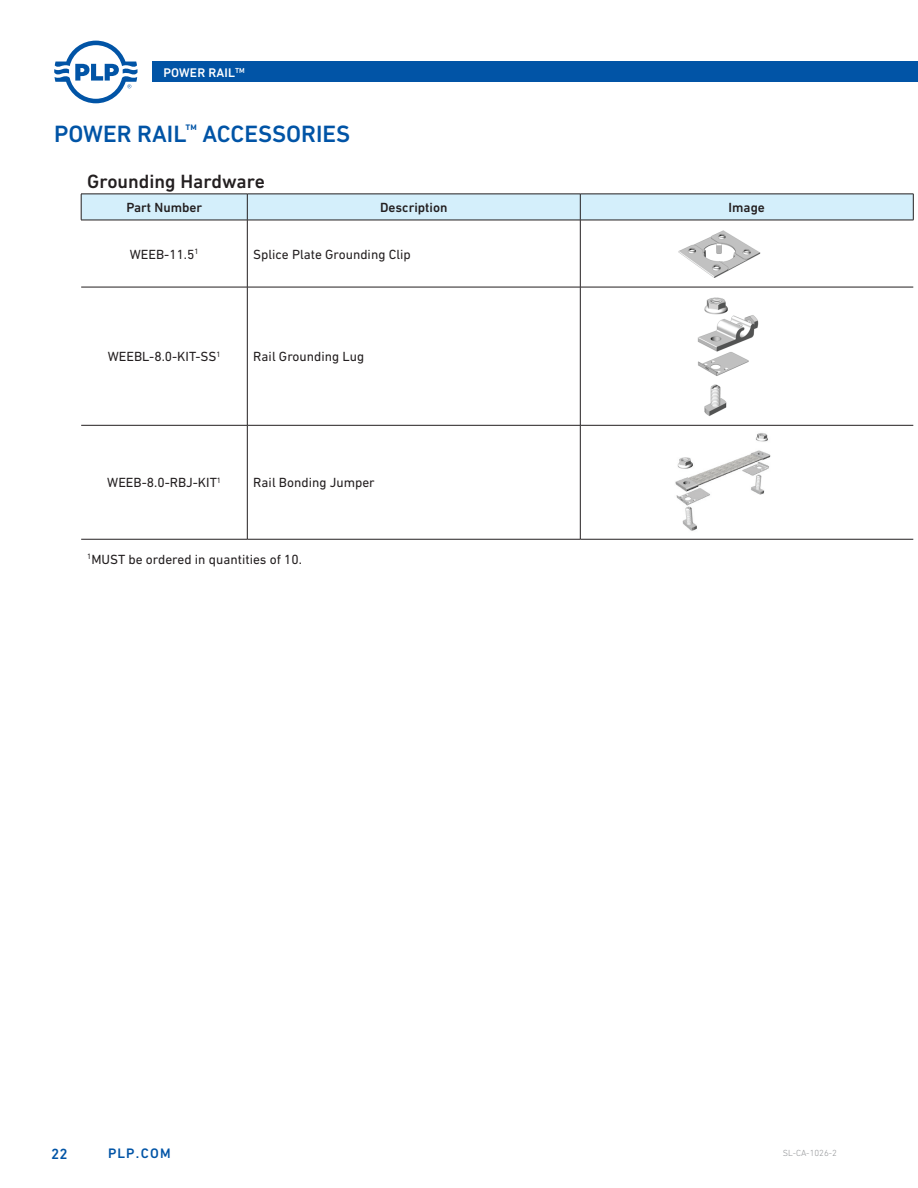
<style>
.page{position:relative;width:918px;height:1188px;background:#fff}
.page>*{position:absolute;margin:0;border:0;box-sizing:border-box;transform-origin:0 0}
.t1{font:500 24px "DIN Next LT Pro";color:#0154a6}
.t2{font:500 19.5px "DIN Next LT Pro";color:#231f20}
.t3{font:500 15px "DIN Next LT Pro";color:#0154a6}
.t4{font:500 13.95px "DIN Next LT Pro";letter-spacing:.08em;color:#0154a6}
.t5{font:13.5px "DIN Next LT Pro";color:#231f20}
.t6{font:500 13.5px "DIN Next LT Pro";color:#231f20}
.t7{font:500 12.75px "DIN Next LT Pro";letter-spacing:.01em;color:#fff}
.t8{font:300 9px "DIN Next LT Pro";color:#939598}
</style>
<div class="page">
<div style="left:152px;top:62px;width:766px;height:20px;background:#0154a6"></div>
<svg style="left:54px;top:41px;width:84px;height:62px"></svg>
<hr style="left:81px;top:220px;width:166px;height:1px;background:#231f20">
<hr style="left:247px;top:220px;width:333px;height:1px;background:#231f20">
<hr style="left:247px;top:220px;width:1px;height:67px;background:#231f20">
<hr style="left:580px;top:220px;width:333px;height:1px;background:#231f20">
<hr style="left:81px;top:287px;width:166px;height:1px;background:#231f20">
<hr style="left:247px;top:287px;width:333px;height:1px;background:#231f20">
<hr style="left:247px;top:287px;width:1px;height:138px;background:#231f20">
<hr style="left:580px;top:287px;width:333px;height:1px;background:#231f20">
<hr style="left:81px;top:425px;width:166px;height:1px;background:#231f20">
<hr style="left:247px;top:425px;width:333px;height:1px;background:#231f20">
<hr style="left:247px;top:425px;width:1px;height:114px;background:#231f20">
<hr style="left:580px;top:425px;width:333px;height:1px;background:#231f20">
<hr style="left:81px;top:539px;width:166px;height:1px;background:#231f20">
<hr style="left:247px;top:539px;width:333px;height:1px;background:#231f20">
<hr style="left:580px;top:539px;width:333px;height:1px;background:#231f20">
<svg style="left:81px;top:194px;width:833px;height:26px;background:#cde6f2"></svg>
<hr style="left:580px;top:220px;width:1px;height:67px;background:#231f20">
<hr style="left:580px;top:287px;width:1px;height:138px;background:#231f20">
<hr style="left:580px;top:425px;width:1px;height:114px;background:#231f20">
<img style="left:675px;top:433px;width:96px;height:98px">
<img style="left:697px;top:297px;width:62px;height:119px">
<img style="left:678px;top:230px;width:83px;height:48px">
<p class="t7" style="left:164px;top:65px;width:83px">POWER RAIL<sup>TM</sup></p>
<h1 class="t1" style="left:54px;top:120px;width:298px">POWER RAIL<sup>™</sup> ACCESSORIES</h1>
<h2 class="t2" style="left:87px;top:170px;width:179px">Grounding Hardware</h2>
<p class="t6" style="left:126px;top:200px;width:77px">Part Number</p>
<p class="t6" style="left:380px;top:200px;width:69px">Description</p>
<p class="t6" style="left:729px;top:200px;width:38px">Image</p>
<p class="t5" style="left:130px;top:246px;width:70px">WEEB-11.5<sup>1</sup></p>
<p class="t5" style="left:253px;top:246px;width:159px">Splice Plate Grounding Clip</p>
<p class="t5" style="left:108px;top:349px;width:114px">WEEBL-8.0-KIT-SS<sup>1</sup></p>
<p class="t5" style="left:253px;top:349px;width:112px">Rail Grounding Lug</p>
<p class="t5" style="left:107px;top:475px;width:115px">WEEB-8.0-RBJ-KIT<sup>1</sup></p>
<p class="t5" style="left:253px;top:475px;width:123px">Rail Bonding Jumper</p>
<p class="t5" style="left:87px;top:551px;width:216px"><sup>1</sup>MUST be ordered in quantities of 10.</p>
<p class="t3" style="left:51px;top:1145px;width:18px">22</p>
<p class="t4" style="left:108px;top:1145px;width:64px">PLP.COM</p>
<p class="t8" style="left:783px;top:1148px;width:56px">SL-CA-1026-2</p>
</div>
